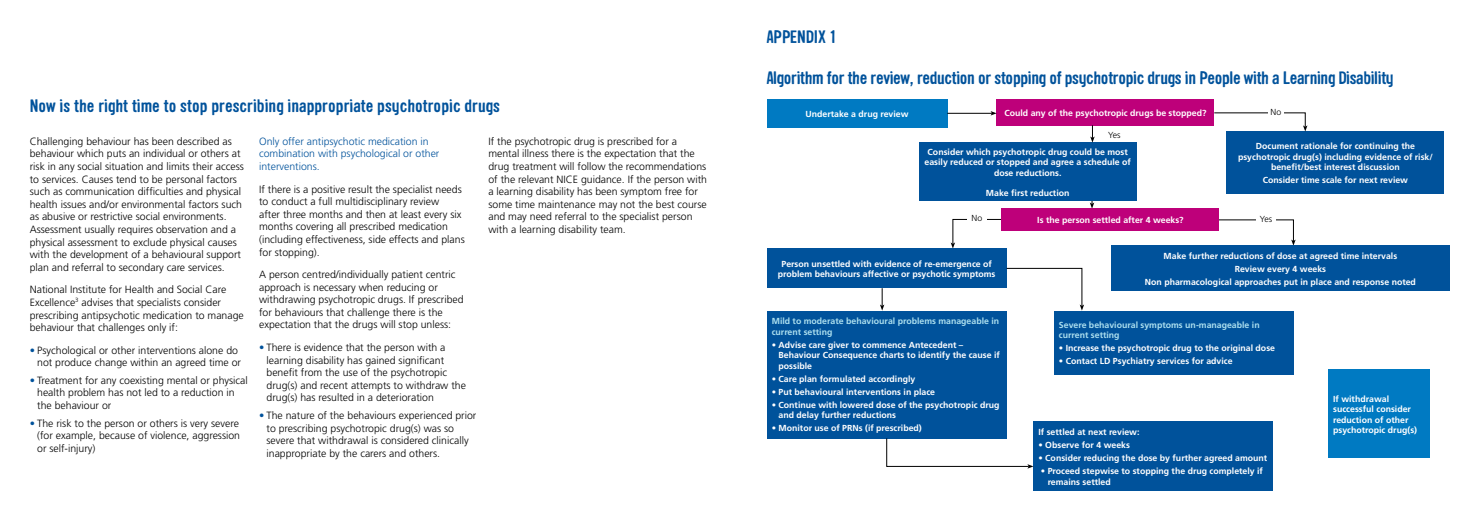
<style>
.page{position:relative;width:1474px;height:521px;background:#fff}
.page>*{position:absolute;margin:0;border:0;box-sizing:border-box;transform-origin:0 0}
.t1{font:700 17.5px "Sini";letter-spacing:-.02em;color:#00529b}
.t2{font:700 17.5px "Sini";color:#00529b}
.t3{font:300 10.5px/12.6px "Frutiger";color:#000}
.t4{font:300 10.5px/12.6px "Frutiger";color:#00529b}
.t5{font:700 8.75px/10.5px "Frutiger";color:#fff;text-align:center}
.t6{font:700 8.75px/10.5px "Frutiger";color:#ade0ef}
.t7{font:300 8.75px "Frutiger";color:#000}
.s1{color:#00529b}
</style>
<div class="page">
<svg style="left:1213px;top:219px;width:82px;height:27px"></svg>
<svg style="left:950px;top:219px;width:57px;height:30px"></svg>
<svg style="left:1089px;top:201px;width:5px;height:8px"></svg>
<div style="left:766px;top:99px;width:181px;height:28px;background:#007ac2"></div>
<div style="left:996px;top:99px;width:218px;height:26px;background:#be007a"></div>
<div style="left:919px;top:143px;width:217px;height:58px;background:#00529b"></div>
<div style="left:1001px;top:209px;width:218px;height:22px;background:#be007a"></div>
<div style="left:1111px;top:246px;width:338px;height:45px;background:#00529b"></div>
<div style="left:766px;top:249px;width:240px;height:39px;background:#00529b"></div>
<div style="left:766px;top:311px;width:240px;height:127px;background:#00529b"></div>
<div style="left:1054px;top:311px;width:239px;height:63px;background:#00529b"></div>
<div style="left:1328px;top:369px;width:101px;height:89px;background:#007ac2"></div>
<div style="left:1033px;top:422px;width:240px;height:69px;background:#00529b"></div>
<div style="left:1226px;top:132px;width:218px;height:62px;background:#00529b"></div>
<hr style="left:947px;top:113px;width:44px;height:1px;background:#000">
<svg style="left:990px;top:111px;width:6px;height:5px"></svg>
<svg style="left:1213px;top:112px;width:94px;height:20px"></svg>
<div style="left:1268px;top:108px;width:15px;height:14px;background:#fff"></div>
<svg style="left:1090px;top:125px;width:4px;height:18px"></svg>
<div style="left:1256px;top:215px;width:19px;height:11px;background:#fff"></div>
<div style="left:967px;top:214px;width:19px;height:11px;background:#fff"></div>
<svg style="left:880px;top:288px;width:4px;height:23px"></svg>
<svg style="left:1006px;top:267px;width:78px;height:44px"></svg>
<svg style="left:885px;top:437px;width:148px;height:32px"></svg>
<h1 class="t2" style="left:30px;top:95px;width:472px">Now is the right time to stop prescribing inappropriate psychotropic drugs</h1>
<p class="t3" style="left:30px;top:135px;width:216px">Challenging behaviour has been described as behaviour which puts an individual or others at risk in any social situation and limits their access to services. Causes tend to be personal factors such as communication difficulties and physical health issues and/or environmental factors such as abusive or restrictive social environments.<br>Assessment usually requires observation and a physical assessment to exclude physical causes with the development of a behavioural support plan and referral to secondary care services.</p>
<p class="t3" style="left:30px;top:283px;width:215px">National Institute for Health and Social Care Excellence<sup>3</sup> advises that specialists consider prescribing antipsychotic medication to manage behaviour that challenges only if:</p>
<p class="t3" style="left:30px;top:344px;width:213px;text-align:right"><span class="s1">•</span> Psychological or other interventions alone do not produce change within an agreed time or</p>
<p class="t3" style="left:37px;top:374px;width:212px;text-indent:-7px"><span class="s1">•</span> Treatment for any coexisting mental or physical health problem has not led to a reduction in the behaviour or</p>
<p class="t3" style="left:37px;top:417px;width:204px;text-align:justify;text-indent:-7px"><span class="s1">•</span> The risk to the person or others is very severe (for example, because of violence, aggression or self-injury)</p>
<p class="t3" style="left:488px;top:135px;width:220px">If the psychotropic drug is prescribed for a mental illness there is the expectation that the drug treatment will follow the recommendations of the relevant NICE guidance. If the person with a learning disability has been symptom free for some time maintenance may not the best course and may need referral to the specialist person with a learning disability team.</p>
<p class="t4" style="left:259px;top:135px;width:182px">Only offer antipsychotic medication in combination with psychological or other interventions.</p>
<p class="t3" style="left:259px;top:183px;width:207px">If there is a positive result the specialist needs to conduct a full multidisciplinary review<br>after three months and then at least every six months covering all prescribed medication (including effectiveness, side effects and plans for stopping).</p>
<p class="t3" style="left:259px;top:268px;width:206px">A person centred/individually patient centric approach is necessary when reducing or withdrawing psychotropic drugs. If prescribed for behaviours that challenge there is the expectation that the drugs will stop unless:</p>
<p class="t3" style="left:266px;top:341px;width:201px;text-indent:-7px"><span class="s1">•</span> There is evidence that the person with a learning disability has gained significant benefit from the use of the psychotropic drug(s) and recent attempts to withdraw the drug(s) has resulted in a deterioration</p>
<p class="t3" style="left:266px;top:409px;width:211px;text-indent:-7px"><span class="s1">•</span> The nature of the behaviours experienced prior to prescribing psychotropic drug(s) was so severe that withdrawal is considered clinically inappropriate by the carers and others.</p>
<h1 class="t1" style="left:766px;top:26px;width:72px">APPENDIX 1</h1>
<h1 class="t1" style="left:766px;top:67px;width:628px">Algorithm for the review, reduction or stopping of psychotropic drugs in People with a Learning Disability</h1>
<p class="t5" style="left:805px;top:108px;width:104px">Undertake a drug review</p>
<p class="t5" style="left:1004px;top:107px;width:204px">Could any of the psychotropic drugs be stopped?</p>
<p class="t5" style="left:924px;top:146px;width:208px">Consider which psychotropic drug could be most easily reduced or stopped and agree a schedule of dose reductions.</p>
<p class="t5" style="left:986px;top:188px;width:85px">Make first reduction</p>
<p class="t5" style="left:1037px;top:215px;width:148px">Is the person settled after 4 weeks?</p>
<p class="t5" style="left:1144px;top:249px;width:272px;line-height:13px">Make further reductions of dose at agreed time intervals<br>Review every 4 weeks<br>Non pharmacological approaches put in place and response noted</p>
<p class="t7" style="left:1270px;top:107px;width:12px">No</p>
<p class="t7" style="left:1108px;top:130px;width:14px">Yes</p>
<p class="t5" style="left:1237px;top:141px;width:196px">Document rationale for continuing the psychotropic drug(s) including evidence of risk/ benefit/best interest discussion</p>
<p class="t5" style="left:1262px;top:175px;width:147px">Consider time scale for next review</p>
<p class="t7" style="left:971px;top:213px;width:12px">No</p>
<p class="t7" style="left:1259px;top:214px;width:14px">Yes</p>
<p class="t5" style="left:778px;top:258px;width:219px">Person unsettled with evidence of re-emergence of problem behaviours affective or psychotic symptoms</p>
<p class="t6" style="left:771px;top:316px;width:229px">Mild to moderate behavioural problems manageable in current setting</p>
<p class="t5" style="left:778px;top:339px;width:223px;text-align:left;text-indent:-7px">• Advise care giver to commence Antecedent –<br>Behaviour Consequence charts to identify the cause if possible</p>
<p class="t5" style="left:771px;top:373px;width:145px">• Care plan formulated accordingly</p>
<p class="t5" style="left:771px;top:386px;width:165px">• Put behavioural interventions in place</p>
<p class="t5" style="left:778px;top:399px;width:222px;text-align:left;text-indent:-7px">• Continue with lowered dose of the psychotropic drug and delay further reductions</p>
<p class="t5" style="left:771px;top:423px;width:77px">• Monitor use of prn</p>
<p class="t5" style="left:858px;top:423px;width:65px">s (if prescribed)</p>
<p class="t6" style="left:1058px;top:319px;width:202px">Severe behavioural symptoms un-manageable in current setting</p>
<p class="t5" style="left:1058px;top:343px;width:218px">• Increase the psychotropic drug to the original dose</p>
<p class="t5" style="left:1058px;top:356px;width:175px">• Contact LD Psychiatry services for advice</p>
<p class="t5" style="left:1333px;top:393px;width:85px;text-align:left">If withdrawal successful consider reduction of other psychotropic drug(s)</p>
<p class="t5" style="left:1038px;top:427px;width:103px">If settled at next review:</p>
<p class="t5" style="left:1038px;top:440px;width:93px">• Observe for 4 weeks</p>
<p class="t5" style="left:1038px;top:453px;width:230px">• Consider reducing the dose by further agreed amount</p>
<p class="t5" style="left:1047px;top:466px;width:217px;text-align:left;text-indent:-7px">• Proceed stepwise to stopping the drug completely if remains settled</p>
</div>
